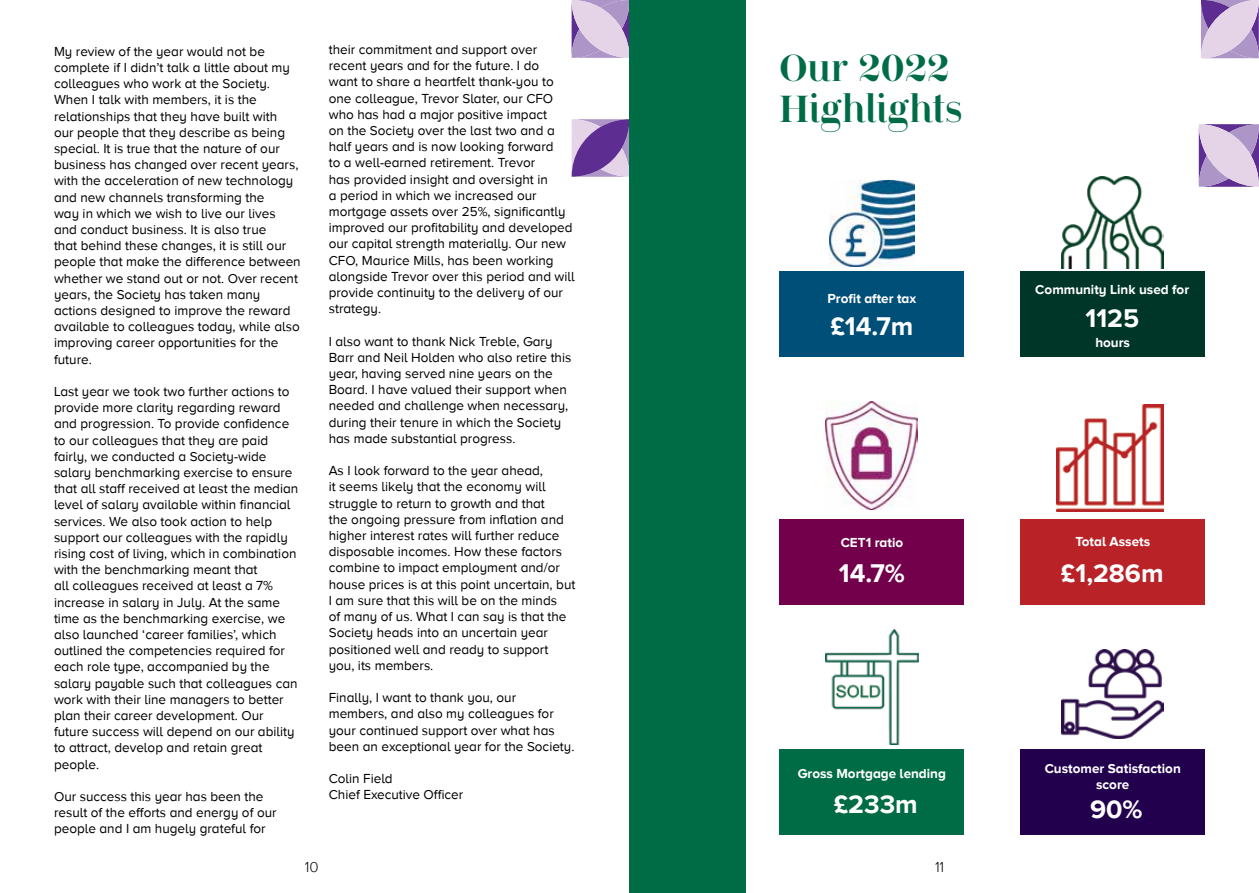
<style>
.page{position:relative;width:1259px;height:893px;background:#fff}
.page>*{position:absolute;margin:0;border:0;box-sizing:border-box;transform-origin:0 0}
.t1{font:700 37.5px "Jeanne Moderno OT";letter-spacing:-.005em;color:#006c46}
.t2{font:700 37.5px "Scotch Display";color:#006c46}
.t3{font:700 26.4px "Proxima Nova A";color:#fff}
.t4{font:300 15px "Proxima Nova A";color:#000}
.t5{font:13.5px/16.2px "Proxima Nova A";color:#000}
.t6{font:700 13.5px/16.2px "Proxima Nova A";color:#fff;text-align:center}
.s1{font-family:"Jeanne Moderno OT"}
.s2{font-family:"Scotch Display"}
</style>
<div class="page">
<svg style="left:571px;top:119px;width:58px;height:58px;background:#936fb3"></svg>
<svg style="left:571px;top:0;width:58px;height:58px;background:#c8b3d7"></svg>
<div style="left:629px;top:0;width:117px;height:893px;background:#006c46"></div>
<svg style="left:1201px;top:0;width:57px;height:58px;background:#c1a9d2"></svg>
<svg style="left:1198px;top:124px;width:61px;height:63px;background:#c2aad2"></svg>
<div style="left:779px;top:271px;width:185px;height:86px;background:#004f78"></div>
<img style="left:829px;top:181px;width:85px;height:85px">
<div style="left:779px;top:519px;width:185px;height:85px;background:#72004b"></div>
<img style="left:826px;top:402px;width:92px;height:107px">
<div style="left:779px;top:749px;width:185px;height:85px;background:#006c46"></div>
<img style="left:825px;top:629px;width:93px;height:116px">
<div style="left:1020px;top:271px;width:185px;height:86px;background:#003628"></div>
<img style="left:1061px;top:177px;width:102px;height:92px">
<div style="left:1020px;top:519px;width:185px;height:85px;background:#b92328"></div>
<img style="left:1056px;top:404px;width:107px;height:108px">
<div style="left:1020px;top:749px;width:185px;height:85px;background:#22004e"></div>
<img style="left:1061px;top:649px;width:102px;height:90px">
<p class="t5" style="left:54px;top:43px;width:248px">My review of the year would not be complete if I didn’t talk a little about my colleagues who work at the Society.<br>When I talk with members, it is the relationships that they have built with<br>our people that they describe as being special. It is true that the nature of our business has changed over recent years, with the acceleration of new technology and new channels transforming the<br>way in which we wish to live our lives and conduct business. It is also true<br>that behind these changes, it is still our people that make the difference between whether we stand out or not. Over recent years, the Society has taken many actions designed to improve the reward available to colleagues today, while also improving career opportunities for the future.</p>
<p class="t5" style="left:54px;top:383px;width:246px">Last year we took two further actions to provide more clarity regarding reward and progression. To provide confidence to our colleagues that they are paid fairly, we conducted a Society-wide salary benchmarking exercise to ensure that all staff received at least the median level of salary available within financial services. We also took action to help support our colleagues with the rapidly rising cost of living, which in combination with the benchmarking meant that<br>all colleagues received at least a 7% increase in salary in July. At the same time as the benchmarking exercise, we also launched ‘career families’, which outlined the competencies required for each role type, accompanied by the salary payable such that colleagues can work with their line managers to better plan their career development. Our future success will depend on our ability to attract, develop and retain great people.</p>
<p class="t5" style="left:54px;top:788px;width:224px">Our success this year has been the result of the efforts and energy of our people and I am hugely grateful for</p>
<p class="t4" style="left:305px;top:859px;width:15px">10</p>
<p class="t5" style="left:329px;top:41px;width:247px">their commitment and support over recent years and for the future. I do<br>want to share a heartfelt thank-you to one colleague, Trevor Slater, our CFO who has had a major positive impact<br>on the Society over the last two and a half years and is now looking forward<br>to a well-earned retirement. Trevor<br>has provided insight and oversight in<br>a period in which we increased our mortgage assets over 25%, significantly improved our profitability and developed our capital strength materially. Our new CFO, Maurice Mills, has been working alongside Trevor over this period and will provide continuity to the delivery of our strategy.</p>
<p class="t5" style="left:329px;top:333px;width:244px">I also want to thank Nick Treble, Gary Barr and Neil Holden who also retire this year, having served nine years on the Board. I have valued their support when needed and challenge when necessary, during their tenure in which the Society has made substantial progress.</p>
<p class="t5" style="left:329px;top:462px;width:248px">As I look forward to the year ahead,<br>it seems likely that the economy will struggle to return to growth and that<br>the ongoing pressure from inflation and higher interest rates will further reduce disposable incomes. How these factors combine to impact employment and/or house prices is at this point uncertain, but I am sure that this will be on the minds<br>of many of us. What I can say is that the Society heads into an uncertain year positioned well and ready to support you, its members.</p>
<p class="t5" style="left:329px;top:689px;width:247px">Finally, I want to thank you, our members, and also my colleagues for your continued support over what has been an exceptional year for the Society.</p>
<p class="t5" style="left:329px;top:770px;width:136px">Colin Field<br>Chief Executive Officer</p>
<h1 class="t2" style="left:779px;top:47px;width:171px">O<span class="s1">ur</span> 2022</h1>
<h1 class="t1" style="left:779px;top:87px;width:185px"><span class="s2">H</span>ighlights</h1>
<p class="t6" style="left:827px;top:290px;width:90px">Profit after tax</p>
<h2 class="t3" style="left:830px;top:311px;width:84px">£14.7m</h2>
<p class="t6" style="left:1035px;top:281px;width:155px">Community Link used for</p>
<h2 class="t3" style="left:1085px;top:303px;width:55px">1125</h2>
<p class="t6" style="left:1095px;top:334px;width:36px">hours</p>
<p class="t6" style="left:840px;top:534px;width:64px">CET1 ratio</p>
<p class="t6" style="left:1075px;top:534px;width:76px">Total Assets</p>
<h2 class="t3" style="left:839px;top:558px;width:67px">14.7%</h2>
<h2 class="t3" style="left:1061px;top:558px;width:104px">£1,286m</h2>
<p class="t6" style="left:798px;top:765px;width:150px">Gross Mortgage lending</p>
<p class="t6" style="left:1044px;top:760px;width:138px">Customer Satisfaction score</p>
<h2 class="t3" style="left:833px;top:789px;width:85px">£233m</h2>
<h2 class="t3" style="left:1090px;top:795px;width:54px">90%</h2>
<p class="t4" style="left:935px;top:859px;width:11px">11</p>
</div>
